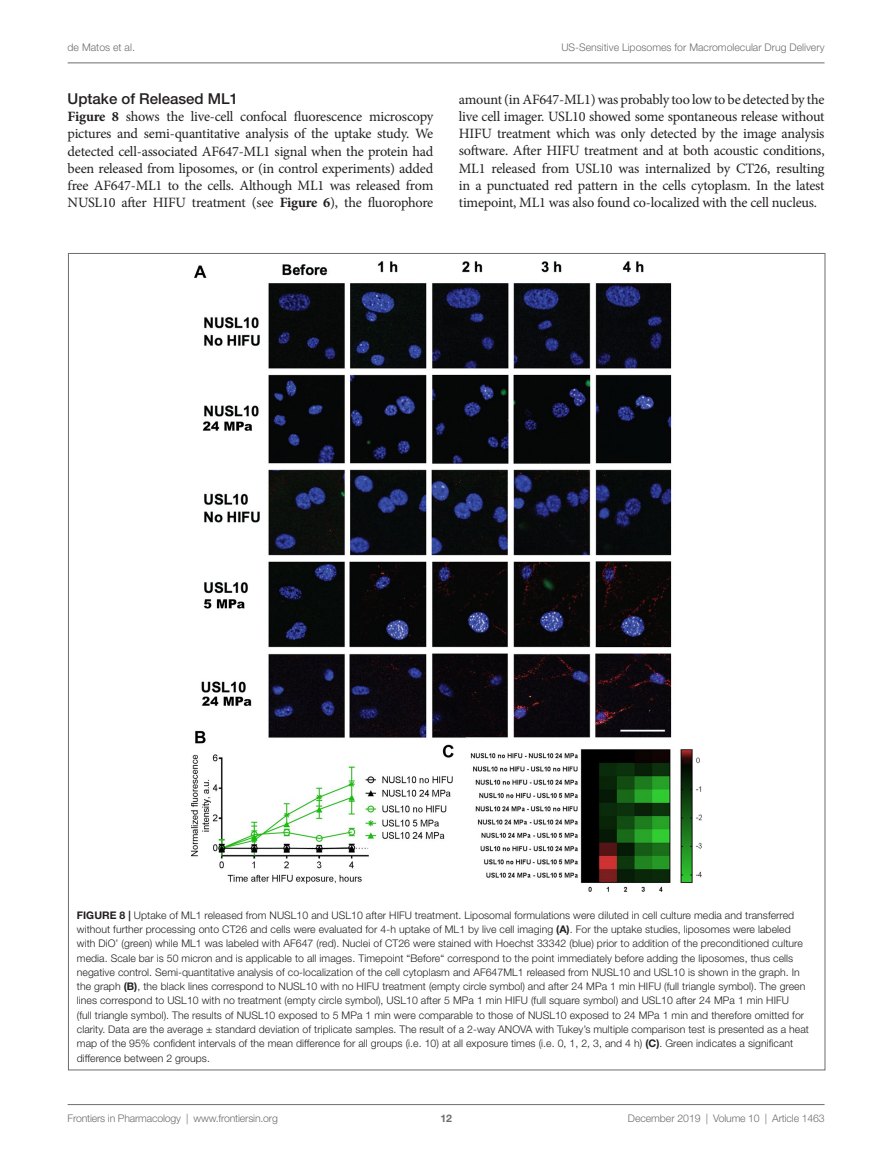
<style>
.page{position:relative;width:893px;height:1170px;background:#fff}
.page>*{position:absolute;margin:0;border:0;box-sizing:border-box;transform-origin:0 0}
._3{font:500 15px "Helvetica Neue LT Std";color:#231f20}
.T1{font:14.25px/17.2px "Minion Pro MTC";letter-spacing:-.015em;color:#231f20;text-align:justify}
.FC{font:300 10.5px/14.2px "Helvetica Neue LT Std";letter-spacing:.005em;color:#231f20}
.t1{font:300 10.5px "Helvetica Neue LT Std";letter-spacing:-.005em;color:#6c6d70}
.t2{font:700 10.5px "Helvetica Neue LT Std";color:#6c6d70}
.s1{font-family:"Minion Pro";font-weight:700}
.s2{font-weight:700}
</style>
<div class="page">
<hr style="left:68px;top:63px;width:756px;height:1px;background:#6c6d70">
<hr style="left:68px;top:1104px;width:756px;height:1px;background:#6c6d70">
<img style="left:192px;top:262px;width:510px;height:629px">
<p class="t1" style="left:68px;top:41px;width:69px">de Matos et al.</p>
<p class="t1" style="left:561px;top:41px;width:265px">US-Sensitive Liposomes for Macromolecular Drug Delivery</p>
<p class="_3" style="left:68px;top:90px;width:172px">Uptake of Released ML1</p>
<p class="T1" style="left:68px;top:108px;width:367px"><span class="s1">Figure 8</span> shows the live-cell confocal fluorescence microscopy pictures and semi-quantitative analysis of the uptake study. We detected cell-associated AF647-ML1 signal when the protein had been released from liposomes, or (in control experiments) added free AF647-ML1 to the cells. Although ML1 was released from NUSL10 after HIFU treatment (see <span class="s1">Figure 6</span>), the fluorophore</p>
<p class="T1" style="left:459px;top:90px;width:367px">amount (in AF647-ML1) was probably too low to be detected by the live cell imager. USL10 showed some spontaneous release without HIFU treatment which was only detected by the image analysis software. After HIFU treatment and at both acoustic conditions, ML1 released from USL10 was internalized by CT26, resulting in a punctuated red pattern in the cells cytoplasm. In the latest timepoint, ML1 was also found co-localized with the cell nucleus.</p>
<p class="FC" style="left:77px;top:908px;width:734px"><span class="s2">FIG URE 8 |</span> Uptake of ML1 released from NUSL10 and USL10 after HIFU treatment. Liposomal formulations were diluted in cell culture media and transferred without further processing onto CT26 and cells were evaluated for 4-h uptake of ML1 by live cell imaging <span class="s2">(A)</span>. For the uptake studies, liposomes were labeled with DiO’ (green) while ML1 was labeled with AF647 (red). Nuclei of CT26 were stained with Hoechst 33342 (blue) prior to addition of the preconditioned culture media. Scale bar is 50 micron and is applicable to all images. Timepoint “Before“ correspond to the point immediately before adding the liposomes, thus cells negative control. Semi-quantitative analysis of co-localization of the cell cytoplasm and AF647ML1 released from NUSL10 and USL10 is shown in the graph. In the graph <span class="s2">(B)</span>, the black lines correspond to NUSL10 with no HIFU treatment (empty circle symbol) and after 24 MPa 1 min HIFU (full triangle symbol). The green lines correspond to USL10 with no treatment (empty circle symbol), USL10 after 5 MPa 1 min HIFU (full square symbol) and USL10 after 24 MPa 1 min HIFU<br>(full triangle symbol). The results of NUSL10 exposed to 5 MPa 1 min were comparable to those of NUSL10 exposed to 24 MPa 1 min and therefore omitted for clarity. Data are the average ± standard deviation of triplicate samples. The result of a 2-way ANOVA with Tukey’s multiple comparison test is presented as a heat map of the 95% confident intervals of the mean difference for all groups (i.e. 10) at all exposure times (i.e. 0, 1, 2, 3, and 4 h) <span class="s2">(C)</span>. Green indicates a significant difference between 2 groups.</p>
<p class="t1" style="left:68px;top:1111px;width:212px">Frontiers in Pharmacology | www.frontiersin.org</p>
<p class="t1" style="left:628px;top:1111px;width:198px">December 2019 | Volume 10 | Article 1463</p>
<p class="t2" style="left:440px;top:1111px;width:13px">12</p>
</div>
